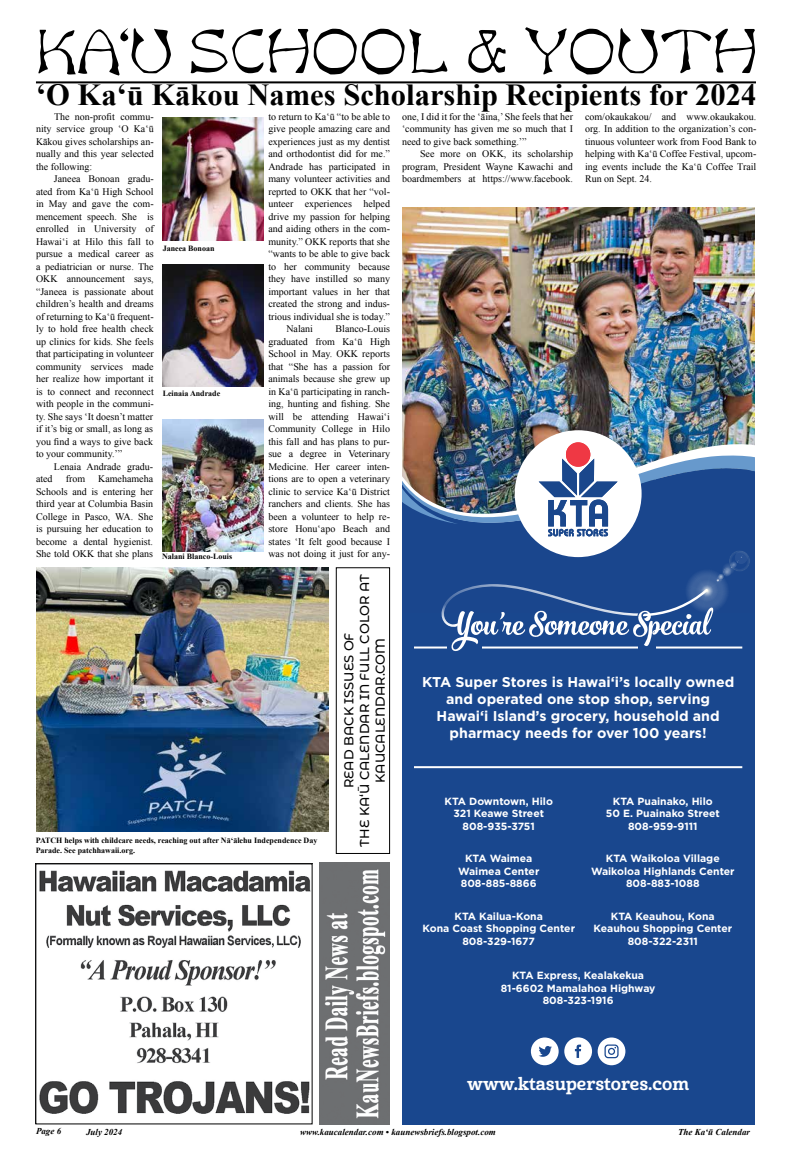
<style>
.page{position:relative;width:792px;height:1152px;background:#fff}
.page>*{position:absolute;margin:0;border:0;box-sizing:border-box;transform-origin:0 0}
.t1{font:63px "Bamboo Normal";letter-spacing:.01em;color:#000}
.t2{font:700 30.6px "Times New Roman";color:#000}
.t3{font:17.3px "Cabrito Nor Bol";color:#fff}
.t4{font:700 14.2px/17px "Gotham";color:#fff;text-align:center}
.t5{font:500 13px/15.6px "Montserrat Alternates";color:#000;text-align:center}
.t6{font:700 10.4px/12.5px "Gotham";color:#fff;text-align:center}
.t7{font:10px/12.5px "Times New Roman";color:#000;text-align:justify}
.t8{font:italic 700 9px "Times New Roman";color:#000}
.t9{font:700 8px/10px "Times New Roman";color:#000}
</style>
<div class="page">
<hr style="left:36px;top:81px;width:720px;height:2px;background:#000">
<div style="left:336px;top:567px;width:54px;height:287px;border:1px solid #000"></div>
<img style="left:39px;top:870px;width:271px;height:244px">
<img style="left:320px;top:863px;width:70px;height:262px">
<img style="left:402px;top:207px;width:352px;height:229px">
<div style="left:402px;top:560px;width:352px;height:53px;background:#1a468d"></div>
<div style="left:402px;top:536px;width:352px;height:24px;background:#1a468d"></div>
<div style="left:402px;top:613px;width:352px;height:511px;background:#19478e"></div>
<div style="left:515px;top:430px;width:127px;height:127px;background:#fff;border-radius:50%"></div>
<img style="left:402px;top:436px;width:352px;height:100px">
<hr style="left:414px;top:647px;width:328px;height:2px;background:#fff">
<svg style="left:441px;top:547px;width:310px;height:104px"></svg>
<hr style="left:414px;top:766px;width:328px;height:2px;background:#fff">
<svg style="left:531px;top:1037px;width:61px;height:28px"></svg>
<svg style="left:598px;top:1038px;width:27px;height:27px"></svg>
<img style="left:162px;top:420px;width:102px;height:131px">
<img style="left:163px;top:264px;width:101px;height:123px">
<img style="left:163px;top:118px;width:101px;height:122px">
<img style="left:36px;top:567px;width:292px;height:265px">
<h1 class="t1" style="left:36px;top:18px;width:723px">KA‘U SCHOOL &amp; YOUTH</h1>
<h2 class="t2" style="left:36px;top:74px;width:722px">‘O Ka‘ū Kākou Names Scholarship Recipients for 2024</h2>
<p class="t7" style="left:36px;top:110px;width:119px;text-indent:18px">The non-profit commu&shy;nity service group ‘O Ka‘ū Kākou gives scholarships an&shy;nually and this year selected the following:</p>
<p class="t7" style="left:36px;top:172px;width:119px;text-indent:18px">Janeea Bonoan gradu&shy;ated from Ka‘ū High School in May and gave the com&shy;mencement speech. She is enrolled in University of Hawai‘i at Hilo this fall to pursue a medical career as a pediatrician or nurse. The OKK announcement says, “Janeea is passionate about children’s health and dreams of returning to Ka‘ū frequent&shy;ly to hold free health check up clinics for kids. She feels that participating in volunteer community services made her realize how important it is to connect and reconnect with people in the communi&shy;ty. She says ‘It doesn’t matter if it’s big or small, as long as you find a ways to give back to your community.’”</p>
<p class="t7" style="left:54px;top:460px;width:101px">Lenaia Andrade gradu-</p>
<p class="t7" style="left:36px;top:472px;width:18px">ated</p>
<p class="t7" style="left:66px;top:472px;width:21px">from</p>
<p class="t7" style="left:268px;top:110px;width:123px">to return to Ka‘ū “to be able to</p>
<p class="t7" style="left:268px;top:122px;width:123px">give people amazing care and</p>
<p class="t7" style="left:268px;top:135px;width:123px">experiences just as my dentist</p>
<p class="t7" style="left:268px;top:147px;width:123px">and orthodontist did for me.”</p>
<p class="t7" style="left:268px;top:160px;width:123px">Andrade has participated in</p>
<p class="t7" style="left:268px;top:172px;width:123px">many volunteer activities and</p>
<p class="t7" style="left:268px;top:185px;width:123px">reprted to OKK that her “vol-</p>
<p class="t7" style="left:268px;top:197px;width:123px">unteer experiences helped</p>
<p class="t7" style="left:268px;top:210px;width:123px">drive my passion for helping</p>
<p class="t7" style="left:268px;top:222px;width:123px">and aiding others in the com-</p>
<p class="t7" style="left:268px;top:235px;width:123px">munity.” OKK reports that she</p>
<p class="t7" style="left:268px;top:247px;width:123px">“wants to be able to give back</p>
<p class="t7" style="left:268px;top:260px;width:123px">to her community because</p>
<p class="t7" style="left:268px;top:272px;width:123px">they have instilled so many</p>
<p class="t7" style="left:268px;top:285px;width:123px">important values in her that</p>
<p class="t7" style="left:268px;top:297px;width:123px">created the strong and indus-</p>
<p class="t7" style="left:268px;top:310px;width:123px">trious individual she is today.”</p>
<p class="t7" style="left:286px;top:322px;width:28px">Nalani</p>
<p class="t7" style="left:402px;top:110px;width:173px">one, I did it for the ‘āina,’ She feels that her ‘community has given me so much that I need to give back something.’”</p>
<p class="t7" style="left:402px;top:147px;width:173px;text-indent:18px">See more on OKK, its scholarship program, President Wayne Kawachi and boardmembers at https://www.facebook.</p>
<p class="t7" style="left:585px;top:110px;width:173px">com/okaukakou/ and www.okaukakou. org. In addition to the organization’s con&shy;tinuous volunteer work from Food Bank to helping with Ka‘ū Coffee Festival, upcom&shy;ing events include the Ka‘ū Coffee Trail Run on Sept. 24.</p>
<p class="t9" style="left:163px;top:243px;width:53px">Janeea Bonoan</p>
<p class="t7" style="left:268px;top:322px;width:123px;text-indent:67px">Blanco-Louis graduated from Ka‘ū High School in May. OKK reports that “She has a passion for animals because she grew up in Ka‘ū participating in ranch&shy;ing, hunting and fishing. She will be attending Hawai‘i Community College in Hilo this fall and has plans to pur&shy;sue a degree in Veterinary Medicine. Her career inten&shy;tions are to open a veterinary clinic to service Ka‘ū District ranchers and clients. She has been a volunteer to help re&shy;store Honu‘apo Beach and states ‘It felt good because I was not doing it just for any-</p>
<p class="t9" style="left:163px;top:388px;width:59px">Leinaia Andrade</p>
<p class="t7" style="left:36px;top:472px;width:119px;text-indent:62px">Kamehameha Schools and is entering her third year at Columbia Basin College in Pasco, WA. She is pursuing her education to become a dental hygienist.<br>She told OKK that she plans</p>
<p class="t9" style="left:162px;top:551px;width:72px">Nalani Blanco-Louis</p>
<p class="t9" style="left:36px;top:835px;width:283px">PATCH helps with childcare needs, reaching out after Nā‘ālehu Independence Day<br>Parade. See patchhawaii.org.</p>
<h3 class="t5" style="left:341px;top:847px;width:274px;rotate:-90deg">READ BACK ISSUES OF<br>THE KA‘Ū CALENDAR IN FULL COLOR AT<br>KAUCALENDAR.COM</h3>
<h3 class="t4" style="left:422px;top:673px;width:314px">KTA Super Stores is Hawai‘i’s locally owned and operated one stop shop, serving Hawai‘i Island’s grocery, household and pharmacy needs for over 100 years!</h3>
<p class="t6" style="left:445px;top:795px;width:110px">KTA Downtown, Hilo<br>321 Keawe Street<br>808-935-3751</p>
<p class="t6" style="left:606px;top:795px;width:116px">KTA Puainako, Hilo<br>50 E. Puainako Street<br>808-959-9111</p>
<p class="t6" style="left:458px;top:852px;width:83px">KTA Waimea<br>Waimea Center<br>808-885-8866</p>
<p class="t6" style="left:591px;top:852px;width:145px">KTA Waikoloa Village<br>Waikoloa Highlands Center<br>808-883-1088</p>
<p class="t6" style="left:422px;top:910px;width:154px">KTA Kailua-Kona<br>Kona Coast Shopping Center<br>808-329-1677</p>
<p class="t6" style="left:594px;top:910px;width:140px">KTA Keauhou, Kona<br>Keauhou Shopping Center<br>808-322-2311</p>
<p class="t6" style="left:501px;top:969px;width:156px">KTA Express, Kealakekua<br>81-6602 Mamalahoa Highway<br>808-323-1916</p>
<h3 class="t3" style="left:467px;top:1073px;width:223px">www.ktasuperstores.com</h3>
<p class="t8" style="left:36px;top:1125px;width:27px">Page 6</p>
<p class="t8" style="left:86px;top:1126px;width:38px">July 2024</p>
<p class="t8" style="left:300px;top:1126px;width:197px">www.kaucalendar.com • kaunewsbriefs.blogspot.com</p>
<p class="t8" style="left:678px;top:1126px;width:74px">The Ka‘ū Calendar</p>
</div>
